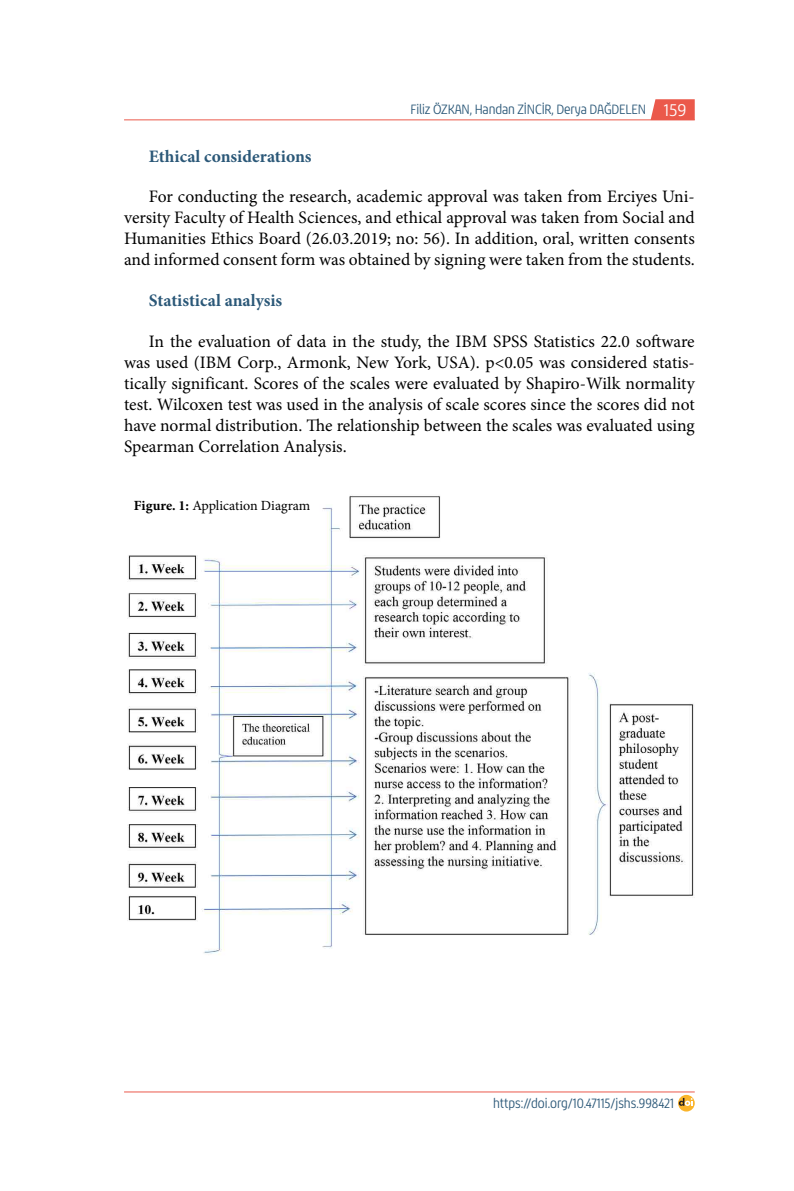
<style>
.page{position:relative;width:794px;height:1191px;background:#fff}
.page>*{position:absolute;margin:0;border:0;box-sizing:border-box;transform-origin:0 0}
.t1{font:17.5px/21px "Minion Pro";color:#000;text-align:justify}
.t2{font:700 17.5px "Minion Pro";color:#2b5878}
.t3{font:14px "Chypre Con Boo";letter-spacing:-.01em;color:#2b5878}
.t4{font:14px "Minion Pro";color:#000}
.s1{font-family:"Chypre Nor Boo";font-size:17.5px;color:#fff}
.s2{font-weight:700}
</style>
<div class="page">
<hr style="left:124px;top:1091px;width:570px;height:1px;background:#eb594b">
<svg style="left:650px;top:99px;width:44px;height:21px"></svg>
<hr style="left:124px;top:120px;width:570px;height:1px;background:#eb594b">
<svg style="left:678px;top:1094px;width:16px;height:17px"></svg>
<svg style="left:679px;top:1098px;width:13px;height:8px"></svg>
<img style="left:127px;top:495px;width:567px;height:460px">
<div style="left:128px;top:496px;width:190px;height:22px;background:#fff"></div>
<p class="t3" style="left:410px;top:101px;width:277px">Filiz ÖZKAN, Handan ZİNCİR, Derya DAĞDELEN <span class="s1">159</span></p>
<p class="t2" style="left:149px;top:144px;width:164px">Ethical considerations</p>
<p class="t1" style="left:124px;top:186px;width:572px;text-indent:25px">For conducting the research, academic approval was taken from Erciyes Uni&shy;versity Faculty of Health Sciences, and ethical approval was taken from Social and Humanities Ethics Board (26.03.2019; no: 56). In addition, oral, written consents and informed consent form was obtained by signing were taken from the students.</p>
<p class="t2" style="left:149px;top:288px;width:135px">Statistical analysis</p>
<p class="t1" style="left:124px;top:331px;width:572px;text-indent:25px">In the evaluation of data in the study, the IBM SPSS Statistics 22.0 software was used (IBM Corp., Armonk, New York, USA). p&lt;0.05 was considered statis&shy;tically significant. Scores of the scales were evaluated by Shapiro-Wilk normality test. Wilcoxen test was used in the analysis of scale scores since the scores did not have normal distribution. The relationship between the scales was evaluated using Spearman Correlation Analysis.</p>
<p class="t4" style="left:134px;top:496px;width:178px"><span class="s2">Figure. 1:</span> Application Diagram</p>
<p class="t3" style="left:493px;top:1095px;width:183px">https://doi.org/10.47115/jshs.998421</p>
</div>
